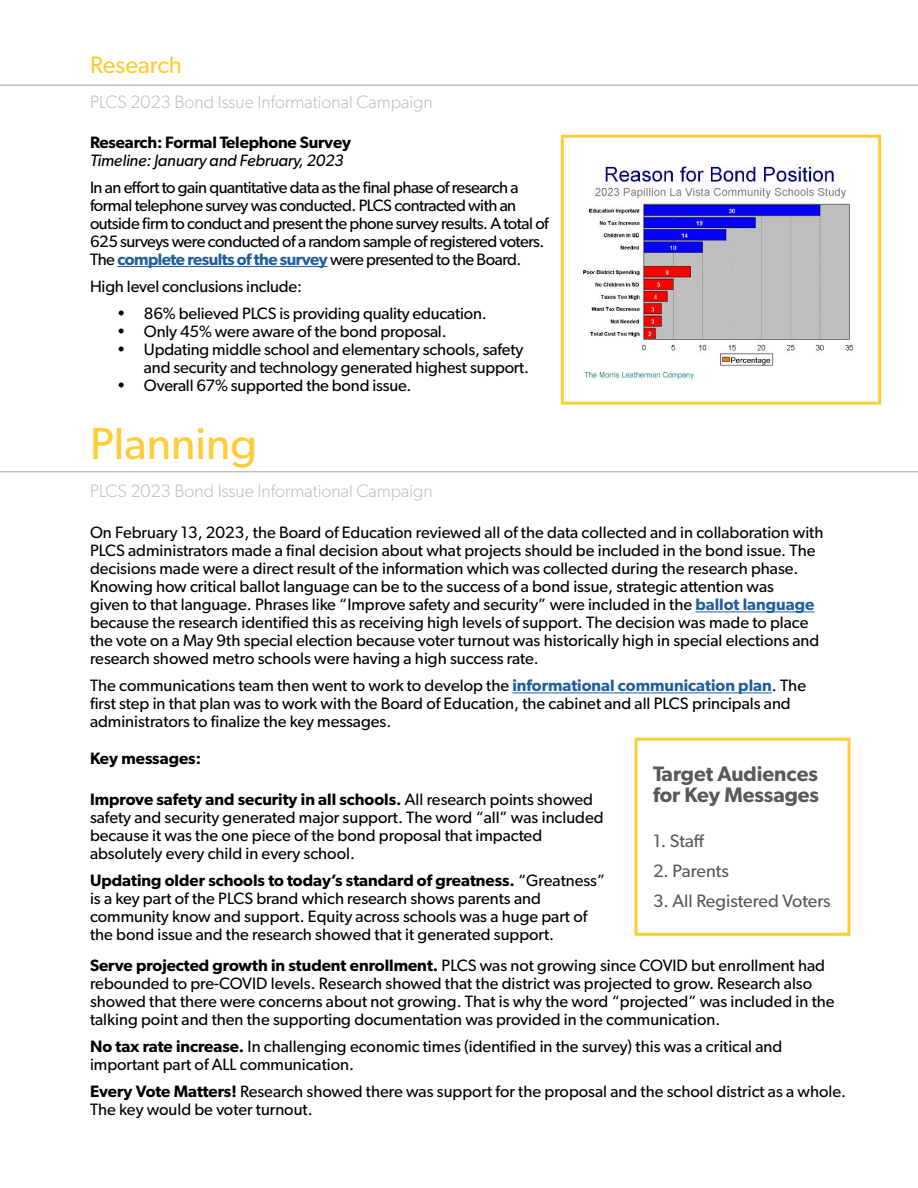
<style>
.page{position:relative;width:918px;height:1188px;background:#fff}
.page>*{position:absolute;margin:0;border:0;box-sizing:border-box;transform-origin:0 0}
.t1{font:45px "Gibson";color:#ffcc38}
.t2{font:24px "Gibson";color:#ffcc38}
.t3{font:600 21px/21px "Gibson";color:#58595b}
.t4{font:300 18px "Gibson";color:#bcbec0}
.t5{font:18px "Gibson";color:#58595b}
.t6{font:16.5px/18px "Gibson";color:#000}
.t7{font:16.5px/18px "Gibson";letter-spacing:-.03em;color:#000}
.t8{font:600 16.5px "Gibson";letter-spacing:-.01em;color:#000}
.t9{font:italic 16.5px "Gibson";letter-spacing:-.01em;color:#000}
.s1{font-weight:600;color:#215e9e}
.s2{font-weight:600}
</style>
<div class="page">
<hr style="left:0;top:84px;width:918px;height:2px;background:#bcbec0">
<hr style="left:117px;top:266px;width:210px;height:1px;background:#215e9e">
<hr style="left:0;top:471px;width:918px;height:1px;background:#bcbec0">
<hr style="left:695px;top:611px;width:119px;height:1px;background:#215e9e">
<hr style="left:512px;top:692px;width:260px;height:1px;background:#215e9e">
<div style="left:634px;top:738px;width:216px;height:198px;border:3px solid #ffcc38"></div>
<img style="left:583px;top:164px;width:271px;height:216px">
<div style="left:561px;top:135px;width:320px;height:270px;border:3px solid #ffcc38"></div>
<h2 class="t2" style="left:90px;top:50px;width:94px">Research</h2>
<p class="t4" style="left:90px;top:91px;width:344px">PLCS 2023 Bond Issue Informational Campaign</p>
<p class="t8" style="left:90px;top:132px;width:263px">Research: Formal Telephone Survey</p>
<p class="t9" style="left:90px;top:150px;width:255px">Timeline: January and February, 2023</p>
<p class="t7" style="left:90px;top:178px;width:460px">In an effort to gain quantitative data as the final phase of research a formal telephone survey was conducted. PLCS contracted with an outside firm to conduct and present the phone survey results. A total of 625 surveys were conducted of a random sample of registered voters.<br>The <span class="s1">complete results of the survey</span> were presented to the Board.</p>
<p class="t6" style="left:90px;top:277px;width:214px">High level conclusions include:</p>
<p class="t6" style="left:117px;top:304px;width:371px">• 86% believed PLCS is providing quality education.</p>
<p class="t6" style="left:117px;top:322px;width:331px">• Only 45% were aware of the bond proposal.</p>
<p class="t6" style="left:144px;top:340px;width:387px;text-indent:-27px">• Updating middle school and elementary schools, safety and security and technology generated highest support.</p>
<p class="t6" style="left:117px;top:376px;width:296px">• Overall 67% supported the bond issue.</p>
<h1 class="t1" style="left:90px;top:416px;width:169px">Planning</h1>
<p class="t4" style="left:90px;top:480px;width:344px">PLCS 2023 Bond Issue Informational Campaign</p>
<p class="t6" style="left:90px;top:523px;width:735px">On February 13, 2023, the Board of Education reviewed all of the data collected and in collaboration with PLCS administrators made a final decision about what projects should be included in the bond issue. The decisions made were a direct result of the information which was collected during the research phase.<br>Knowing how critical ballot language can be to the success of a bond issue, strategic attention was<br>given to that language. Phrases like “Improve safety and security” were included in the <span class="s1">ballot language </span>because the research identified this as receiving high levels of support. The decision was made to place the vote on a May 9th special election because voter turnout was historically high in special elections and research showed metro schools were having a high success rate.</p>
<p class="t6" style="left:90px;top:676px;width:718px">The communications team then went to work to develop the <span class="s1">informational communication plan</span>. The first step in that plan was to work with the Board of Education, the cabinet and all PLCS principals and administrators to finalize the key messages.</p>
<p class="t8" style="left:90px;top:749px;width:113px">Key messages:</p>
<p class="t6" style="left:90px;top:790px;width:515px"><span class="s2">Improve safety and security in all schools.</span> All research points showed safety and security generated major support. The word “all” was included because it was the one piece of the bond proposal that impacted absolutely every child in every school.</p>
<p class="t6" style="left:90px;top:871px;width:517px"><span class="s2">Updating older schools to today’s standard of greatness.</span> “Greatness” is a key part of the PLCS brand which research shows parents and community know and support. Equity across schools was a huge part of the bond issue and the research showed that it generated support.</p>
<p class="t3" style="left:653px;top:762px;width:168px">Target Audiences for Key Messages</p>
<p class="t5" style="left:653px;top:830px;width:53px">1. Staff</p>
<p class="t5" style="left:653px;top:860px;width:77px">2. Parents</p>
<p class="t5" style="left:653px;top:890px;width:179px">3. All Registered Voters</p>
<p class="t6" style="left:90px;top:956px;width:746px"><span class="s2">Serve projected growth in student enrollment.</span> PLCS was not growing since COVID but enrollment had rebounded to pre-COVID levels. Research showed that the district was projected to grow. Research also showed that there were concerns about not growing. That is why the word “projected” was included in the talking point and then the supporting documentation was provided in the communication.</p>
<p class="t6" style="left:90px;top:1037px;width:694px"><span class="s2">No tax rate increase.</span> In challenging economic times (identified in the survey) this was a critical and important part of ALL communication.</p>
<p class="t6" style="left:90px;top:1082px;width:758px"><span class="s2">Every Vote Matters!</span> Research showed there was support for the proposal and the school district as a whole.<br>The key would be voter turnout.</p>
</div>
